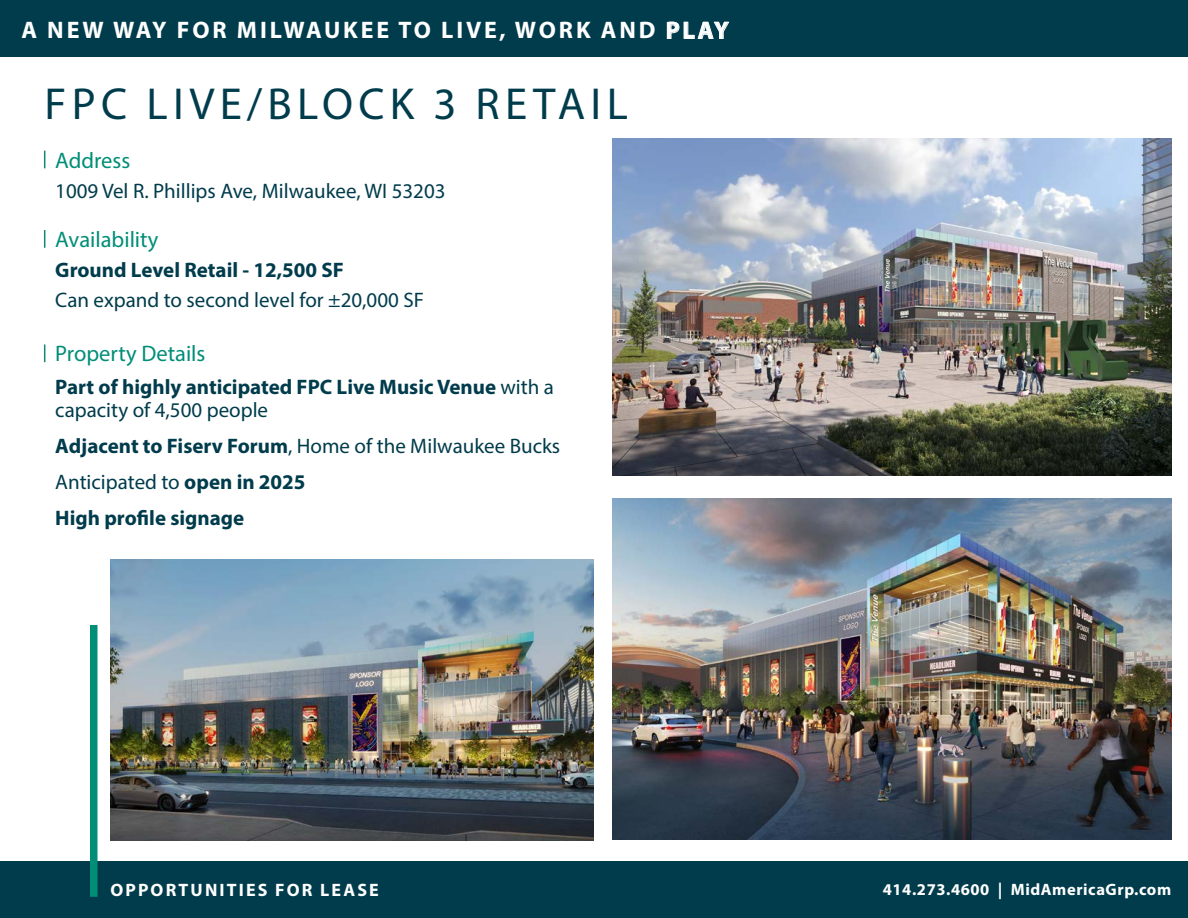
<style>
.page{position:relative;width:1188px;height:918px;background:#fff}
.page>*{position:absolute;margin:0;border:0;box-sizing:border-box;transform-origin:0 0}
.t1{font:45px "Myriad Pro";letter-spacing:.12em;color:#003c4c}
.t2{font:700 24px "Myriad Pro";letter-spacing:.12em;color:#fff}
.t3{font:22.5px "Myriad Pro";color:#008e77}
.t4{font:21px "Myriad Pro";color:#003c4c}
.t5{font:700 21px/22.5px "Myriad Pro";color:#003c4c}
.t6{font:700 18px "Myriad Pro";letter-spacing:.12em;color:#fff}
.t7{font:700 16.5px "Myriad Pro";letter-spacing:.035em;color:#fff}
.s1{font-weight:400}
.s2{font-weight:700}
</style>
<div class="page">
<div style="left:0;top:861px;width:1188px;height:57px;background:#003c4c"></div>
<div style="left:0;top:0;width:1188px;height:57px;background:#003c4c"></div>
<div style="left:90px;top:625px;width:8px;height:272px;background:#008e77"></div>
<svg style="left:44px;top:230px;width:1px;height:18px"></svg>
<svg style="left:44px;top:344px;width:1px;height:18px"></svg>
<svg style="left:44px;top:151px;width:1px;height:17px"></svg>
<img style="left:110px;top:560px;width:484px;height:280px">
<img style="left:613px;top:138px;width:558px;height:338px">
<img style="left:613px;top:499px;width:558px;height:341px">
<p class="t2" style="left:21px;top:15px;width:709px">A NEW WAY FOR MILWAUKEE TO LIVE, WORK AND PLAY</p>
<p class="t1" style="left:44px;top:76px;width:585px">FPC LIVE/BLOCK 3 RETAIL</p>
<p class="t3" style="left:55px;top:146px;width:77px">Address</p>
<p class="t4" style="left:55px;top:178px;width:392px">1009 Vel R. Phillips Ave, Milwaukee, WI 53203</p>
<p class="t3" style="left:55px;top:226px;width:105px">Availability</p>
<p class="t5" style="left:55px;top:258px;width:290px">Ground Level Retail - 12,500 SF</p>
<p class="t4" style="left:55px;top:287px;width:370px">Can expand to second level for ±20,000 SF</p>
<p class="t3" style="left:55px;top:340px;width:152px">Property Details</p>
<p class="t5" style="left:55px;top:375px;width:500px">Part of highly anticipated FPC Live Music Venue <span class="s1">with a capacity of 4,500 people</span></p>
<p class="t4" style="left:55px;top:433px;width:506px"><span class="s2">Adjacent to Fiserv Forum</span>, Home of the Milwaukee Bucks</p>
<p class="t4" style="left:55px;top:469px;width:252px">Anticipated to <span class="s2">open in 2025</span></p>
<p class="t5" style="left:55px;top:506px;width:190px">High profile signage</p>
<p class="t6" style="left:110px;top:878px;width:270px">OPPORTUNITIES FOR LEASE</p>
<p class="t7" style="left:883px;top:878px;width:290px">414.273.4600 | MidAmericaGrp.com</p>
</div>
